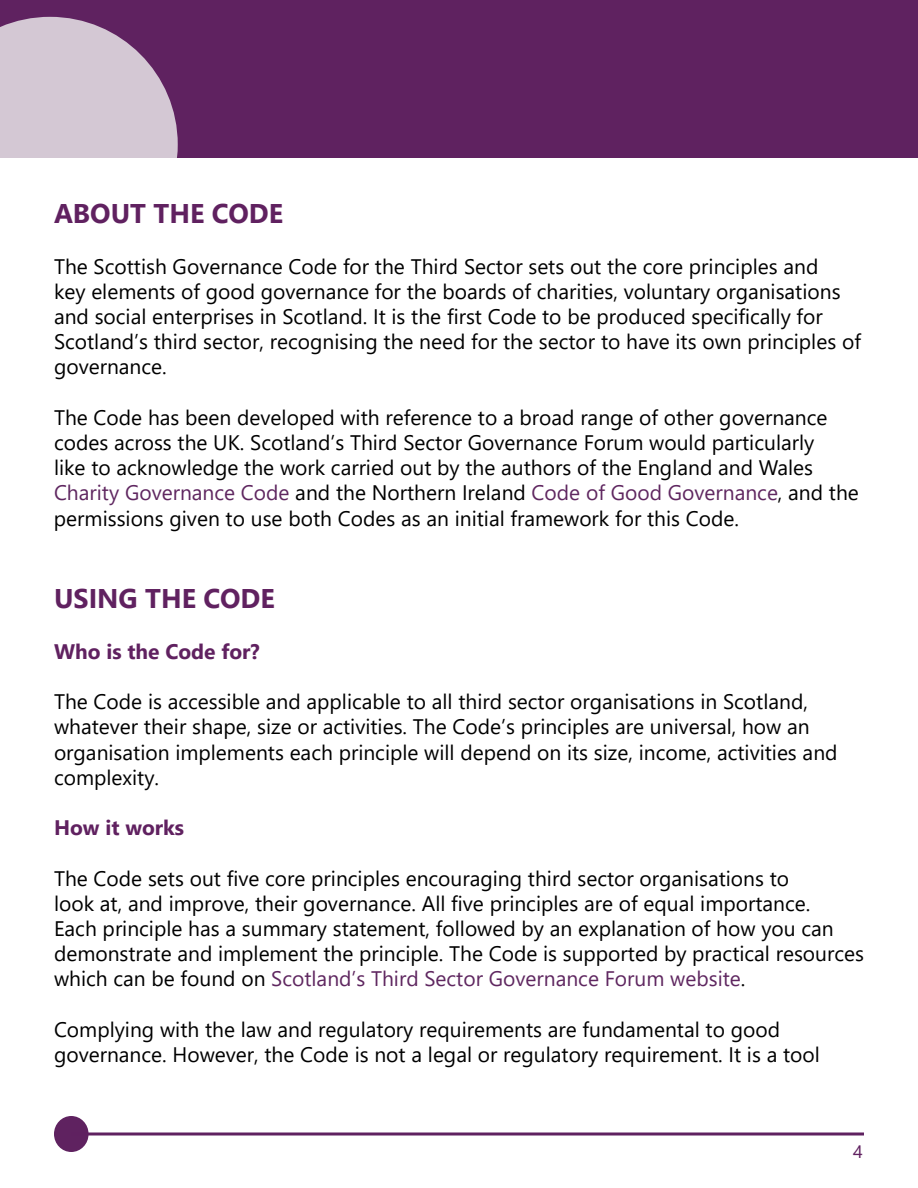
<style>
.page{position:relative;width:918px;height:1188px;background:#fff}
.page>*{position:absolute;margin:0;border:0;box-sizing:border-box;transform-origin:0 0}
.t1{font:700 27px "Segoe UI";color:#602160}
.t2{font:21px/25.2px "Segoe UI";color:#000}
.t3{font:700 21px "Segoe UI";color:#602160}
.t4{font:18px "Segoe UI";color:#602160}
.s1{color:#5f2760}
</style>
<div class="page">
<div style="left:0;top:0;width:918px;height:158px;background:#5f2260"></div>
<svg style="left:0;top:17px;width:178px;height:141px;background:#c3b0c3"></svg>
<div style="left:54px;top:1116px;width:35px;height:36px;background:#5f2260;border-radius:50%"></div>
<svg style="left:88px;top:1132px;width:776px;height:4px;background:#865787"></svg>
<p class="t1" style="left:54px;top:188px;width:231px">ABOUT THE CODE</p>
<p class="t2" style="left:54px;top:252px;width:808px">The Scottish Governance Code for the Third Sector sets out the core principles and<br>key elements of good governance for the boards of charities, voluntary organisations and social enterprises in Scotland. It is the first Code to be produced specifically for Scotland’s third sector, recognising the need for the sector to have its own principles of governance.</p>
<p class="t2" style="left:54px;top:403px;width:806px">The Code has been developed with reference to a broad range of other governance codes across the UK. Scotland’s Third Sector Governance Forum would particularly<br>like to acknowledge the work carried out by the authors of the England and Wales <span class="s1">Charity Governance Code</span> and the Northern Ireland <span class="s1">Code of Good Governance</span>, and the permissions given to use both Codes as an initial framework for this Code.</p>
<p class="t1" style="left:54px;top:573px;width:222px">USING THE CODE</p>
<p class="t3" style="left:54px;top:632px;width:207px">Who is the Code for?</p>
<p class="t2" style="left:54px;top:687px;width:785px">The Code is accessible and applicable to all third sector organisations in Scotland, whatever their shape, size or activities. The Code’s principles are universal, how an organisation implements each principle will depend on its size, income, activities and complexity.</p>
<p class="t3" style="left:54px;top:808px;width:132px">How it works</p>
<p class="t2" style="left:54px;top:864px;width:811px">The Code sets out five core principles encouraging third sector organisations to<br>look at, and improve, their governance. All five principles are of equal importance.<br>Each principle has a summary statement, followed by an explanation of how you can demonstrate and implement the principle. The Code is supported by practical resources which can be found on <span class="s1">Scotland’s Third Sector Governance Forum website</span>.</p>
<p class="t2" style="left:54px;top:1015px;width:767px">Complying with the law and regulatory requirements are fundamental to good governance. However, the Code is not a legal or regulatory requirement. It is a tool</p>
<p class="t4" style="left:853px;top:1134px;width:11px">4</p>
</div>
